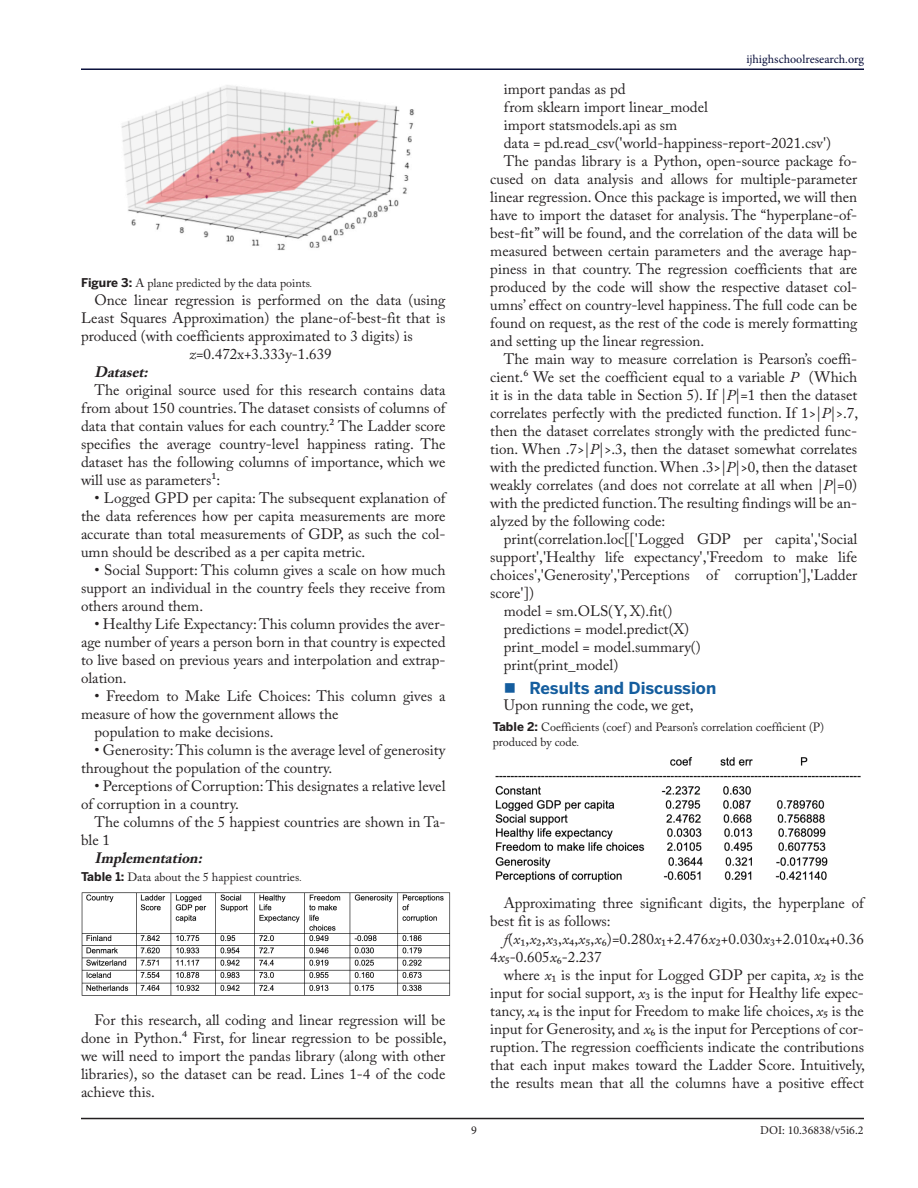
<style>
.page{position:relative;width:918px;height:1188px;background:#fff}
.page>*{position:absolute;margin:0;border:0;box-sizing:border-box;transform-origin:0 0}
.Normal_with_run-in_s{font:700 16.5px "Benton Sans";color:#145d9e}
.t1{font:15px/18px "Adobe Caslon Pro";color:#231f20;text-align:justify}
.t2{font:italic 700 15px "Adobe Caslon Pro";color:#231f20}
.Graphic_caption{font:12px/14.4px "Adobe Caslon Pro";color:#231f20}
.t3{font:12px "Minion Pro";letter-spacing:-.005em;color:#0a103c}
.Graphic_caption-2{font:12px "Minion Pro";color:#231f20}
.s1{font-family:"Benton Sans";font-weight:700}
.s2{font-style:italic}
</style>
<div class="page">
<hr style="left:81px;top:1118px;width:783px;height:1px;background:#231f20">
<img style="left:121px;top:85px;width:294px;height:165px">
<img style="left:81px;top:893px;width:370px;height:103px">
<img style="left:495px;top:757px;width:366px;height:126px">
<hr style="left:81px;top:68px;width:783px;height:2px;background:#0a103c">
<p class="Graphic_caption" style="left:81px;top:275px;width:233px"><span class="s1">Figure 3:</span> A plane predicted by the data points.</p>
<p class="t1" style="left:81px;top:291px;width:366px;text-indent:14px">Once linear regression is performed on the data (using Least Squares Approximation) the plane-of-best-fit that is produced (with coefficients approximated to 3 digits) is</p>
<p class="t1" style="left:189px;top:345px;width:144px"><span class="s2">z</span>=0.472x+3.333y-1.639</p>
<p class="t2" style="left:94px;top:363px;width:60px">Dataset:</p>
<p class="t1" style="left:81px;top:381px;width:366px;text-indent:14px">The original source used for this research contains data from about 150 countries. The dataset consists of columns of data that contain values for each country.² The Ladder score specifies the average country-level happiness rating. The dataset has the following columns of importance, which we will use as parameters¹:</p>
<p class="t1" style="left:81px;top:489px;width:366px;text-indent:14px">• Logged GPD per capita: The subsequent explanation of the data references how per capita measurements are more accurate than total measurements of GDP, as such the col&shy;umn should be described as a per capita metric.</p>
<p class="t1" style="left:81px;top:561px;width:366px;text-indent:14px">• Social Support: This column gives a scale on how much support an individual in the country feels they receive from others around them.</p>
<p class="t1" style="left:81px;top:615px;width:366px;text-indent:14px">• Healthy Life Expectancy: This column provides the aver&shy;age number of years a person born in that country is expected to live based on previous years and interpolation and extrap&shy;olation.</p>
<p class="t1" style="left:81px;top:687px;width:366px;text-indent:14px">• Freedom to Make Life Choices: This column gives a measure of how the government allows the</p>
<p class="t1" style="left:94px;top:723px;width:181px">population to make decisions.</p>
<p class="t1" style="left:81px;top:741px;width:366px;text-indent:14px">• Generosity: This column is the average level of generosity throughout the population of the country.</p>
<p class="t1" style="left:81px;top:777px;width:366px;text-indent:14px">• Perceptions of Corruption: This designates a relative level of corruption in a country.</p>
<p class="t1" style="left:81px;top:813px;width:366px;text-indent:14px">The columns of the 5 happiest countries are shown in Ta&shy;ble 1</p>
<p class="t2" style="left:94px;top:849px;width:114px">Implementation:</p>
<p class="Graphic_caption" style="left:81px;top:869px;width:222px"><span class="s1">Table 1:</span> Data about the 5 happiest countries.</p>
<p class="t1" style="left:81px;top:1011px;width:367px;text-indent:14px">For this research, all coding and linear regression will be done in Python.⁴ First, for linear regression to be possible, we will need to import the pandas library (along with other libraries), so the dataset can be read. Lines 1-4 of the code achieve this.</p>
<p class="t3" style="left:746px;top:51px;width:119px">ijhighschoolresearch.org</p>
<p class="t1" style="left:504px;top:79px;width:123px">import pandas as pd</p>
<p class="t1" style="left:504px;top:97px;width:206px">from sklearn import linear_model</p>
<p class="t1" style="left:504px;top:115px;width:175px">import statsmodels.api as sm</p>
<p class="t1" style="left:504px;top:133px;width:329px">data = pd.read_csv('world-happiness-report-202 1.csv')</p>
<p class="t1" style="left:490px;top:151px;width:368px;text-indent:14px">The pandas library is a Python, open-source package fo&shy;cused on data analysis and allows for multiple-parameter linear regression. Once this package is imported, we will then have to import the dataset for analysis. The “hyperplane-of&shy;best-fit” will be found, and the correlation of the data will be measured between certain parameters and the average hap&shy;piness in that country. The regression coefficients that are produced by the code will show the respective dataset col&shy;umns’ effect on country-level happiness. The full code can be found on request, as the rest of the code is merely formatting and setting up the linear regression.</p>
<p class="t1" style="left:490px;top:349px;width:369px;text-align:left;text-indent:14px">The main way to measure correlation is Pearson’s coeffi&shy;cient.⁶ We set the coefficient equal to a variable <span class="s2">P</span> (Which it is in the data table in Section 5). If |<span class="s2">P</span>|=1 then the dataset correlates perfectly with the predicted function. If 1&gt;|<span class="s2">P</span>|&gt;.7, then the dataset correlates strongly with the predicted func&shy;tion. When .7&gt;|<span class="s2">P</span>|&gt;.3, then the dataset somewhat correlates with the predicted function. When .3&gt;|<span class="s2">P</span>|&gt;0, then the dataset weakly correlates (and does not correlate at all when |<span class="s2">P</span>|=0) with the predicted function. The resulting findings will be an&shy;alyzed by the following code:</p>
<p class="t1" style="left:490px;top:529px;width:368px;text-indent:14px">print(correlation.loc[['Logged GDP per capita','Social support','Healthy life expectancy','Freedom to make life choices','Generosity','Perceptions of corruption'],'Ladder score'])</p>
<p class="t1" style="left:504px;top:601px;width:170px">model = sm.OLS(Y, X).fit()</p>
<p class="t1" style="left:504px;top:619px;width:187px">predictions = model.predict(X)</p>
<p class="t1" style="left:504px;top:637px;width:198px">print_model = model.summary()</p>
<p class="t1" style="left:504px;top:655px;width:116px">print(print_model)</p>
<p class="Normal_with_run-in_s" style="left:529px;top:678px;width:188px">Results and Discussion</p>
<p class="t1" style="left:504px;top:696px;width:191px">Upon running the code, we get,</p>
<p class="Graphic_caption" style="left:493px;top:720px;width:333px"><span class="s1">Table 2:</span> Coefficients (coef) and Pearson’s correlation coefficient (P) produced by code.</p>
<p class="t1" style="left:490px;top:894px;width:375px;text-indent:14px">Approximating three significant digits, the hyperplane of best fit is as follows:</p>
<p class="t1" style="left:490px;top:930px;width:375px;text-indent:13px"><span class="s2">f</span>(<span class="s2">x</span>₁,<span class="s2">x</span>₂,<span class="s2">x</span>₃,<span class="s2">x</span>₄,<span class="s2">x</span>₅,<span class="s2">x</span>₆)=0.280<span class="s2">x</span>₁+2.476<span class="s2">x</span>₂+0.030<span class="s2">x</span>₃+2.010<span class="s2">x</span>₄+0.36<br>4<span class="s2">x</span>₅-0.605<span class="s2">x</span>₆-2.237</p>
<p class="t1" style="left:490px;top:966px;width:376px;text-indent:14px">where <span class="s2">x</span>₁ is the input for Logged GDP per capita, <span class="s2">x</span>₂ is the input for social support, <span class="s2">x</span>₃ is the input for Healthy life expec&shy;tancy, <span class="s2">x</span>₄ is the input for Freedom to make life choices, <span class="s2">x</span>₅ is the input for Generosity, and <span class="s2">x</span>₆ is the input for Perceptions of cor&shy;ruption. The regression coefficients indicate the contributions that each input makes toward the Ladder Score. Intuitively, the results mean that all the columns have a positive effect</p>
<p class="Graphic_caption-2" style="left:471px;top:1122px;width:7px">9</p>
<p class="Graphic_caption-2" style="left:760px;top:1122px;width:105px">DOI: 10.36838/v5i6.2</p>
</div>
